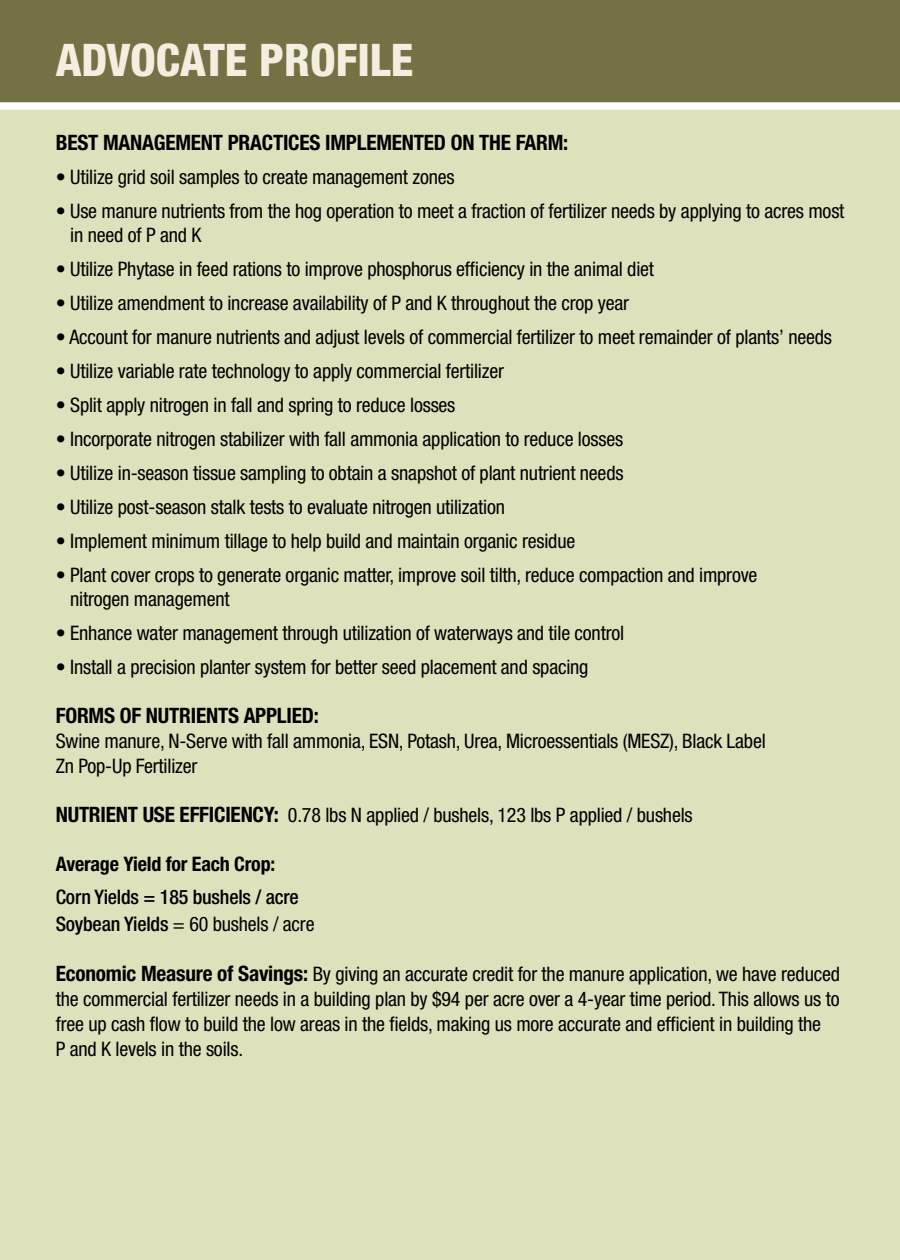
<style>
.page{position:relative;width:900px;height:1260px;background:#dde1bc}
.page>*{position:absolute;margin:0;border:0;box-sizing:border-box;transform-origin:0 0}
.t1{font:800 condensed 45px "Helvetica Neue";color:#f3efe0}
.t2{font:700 condensed 21.25px "Helvetica Neue";letter-spacing:-.01em;color:#000}
.t3{font:condensed 20px/25px "Helvetica Neue";letter-spacing:-.01em;color:#000}
.t4{font:500 condensed 20px/27.5px "Helvetica Neue";letter-spacing:-.01em;color:#000}
.t5{font:700 condensed 20px "Helvetica Neue";letter-spacing:-.01em;color:#000}
.s1{font-weight:700;font-size:21.25px}
.s2{font-weight:400}
</style>
<div class="page">
<div style="left:0;top:0;width:900px;height:104px;background:#747245"></div>
<div style="left:0;top:102px;width:900px;height:8px;background:#fff"></div>
<h1 class="t1" style="left:56px;top:32px;width:359px">ADVOCATE PROFILE</h1>
<p class="t2" style="left:56px;top:130px;width:514px">BEST MANAGEMENT PRACTICES IMPLEMENTED ON THE FARM:</p>
<p class="t3" style="left:56px;top:164px;width:400px">• Utilize grid soil samples to create management zones</p>
<p class="t3" style="left:70px;top:199px;width:776px;line-height:24px;text-indent:-14px">• Use manure nutrients from the hog operation to meet a fraction of fertilizer needs by applying to acres most in need of P and K</p>
<p class="t3" style="left:56px;top:256px;width:600px">• Utilize Phytase in feed rations to improve phosphorus efficiency in the animal diet</p>
<p class="t3" style="left:56px;top:290px;width:575px">• Utilize amendment to increase availability of P and K throughout the crop year</p>
<p class="t3" style="left:56px;top:324px;width:778px">• Account for manure nutrients and adjust levels of commercial fertilizer to meet remainder of plants’ needs</p>
<p class="t3" style="left:56px;top:358px;width:450px">• Utilize variable rate technology to apply commercial fertilizer</p>
<p class="t3" style="left:56px;top:392px;width:401px">• Split apply nitrogen in fall and spring to reduce losses</p>
<p class="t3" style="left:56px;top:426px;width:569px">• Incorporate nitrogen stabilizer with fall ammonia application to reduce losses</p>
<p class="t3" style="left:56px;top:460px;width:569px">• Utilize in-season tissue sampling to obtain a snapshot of plant nutrient needs</p>
<p class="t3" style="left:56px;top:494px;width:451px">• Utilize post-season stalk tests to evaluate nitrogen utilization</p>
<p class="t3" style="left:56px;top:528px;width:521px">• Implement minimum tillage to help build and maintain organic residue</p>
<p class="t3" style="left:70px;top:563px;width:689px;line-height:24px;text-indent:-14px">• Plant cover crops to generate organic matter, improve soil tilth, reduce compaction and improve nitrogen management</p>
<p class="t3" style="left:56px;top:620px;width:570px">• Enhance water management through utilization of waterways and tile control</p>
<p class="t3" style="left:56px;top:654px;width:534px">• Install a precision planter system for better seed placement and spacing</p>
<p class="t2" style="left:56px;top:703px;width:265px">FORMS OF NUTRIENTS APPLIED:</p>
<p class="t3" style="left:56px;top:729px;width:711px">Swine manure, N-Serve with fall ammonia, ESN, Potash, Urea, Microessentials (MESZ), Black Label<br>Zn Pop-Up Fertilizer</p>
<p class="t3" style="left:56px;top:803px;width:638px"><span class="s1">NUTRIENT USE EFFICIENCY:</span> 0.78 lbs N applied / bushels, 123 lbs P applied / bushels</p>
<p class="t5" style="left:56px;top:852px;width:221px">AVERAGE YIELD FOR EACH CROP:</p>
<p class="t4" style="left:56px;top:883px;width:260px">Corn Yields = 185 bushels / acre<br>Soybean Yields <span class="s2">= 60 bushels / acre</span></p>
<p class="t3" style="left:56px;top:962px;width:786px"><span class="s1">ECONOMIC MEASURE OF SAVINGS:</span> By giving an accurate credit for the manure application, we have reduced the commercial fertilizer needs in a building plan by $94 per acre over a 4-year time period. This allows us to free up cash flow to build the low areas in the fields, making us more accurate and efficient in building the<br>P and K levels in the soils.</p>
</div>
